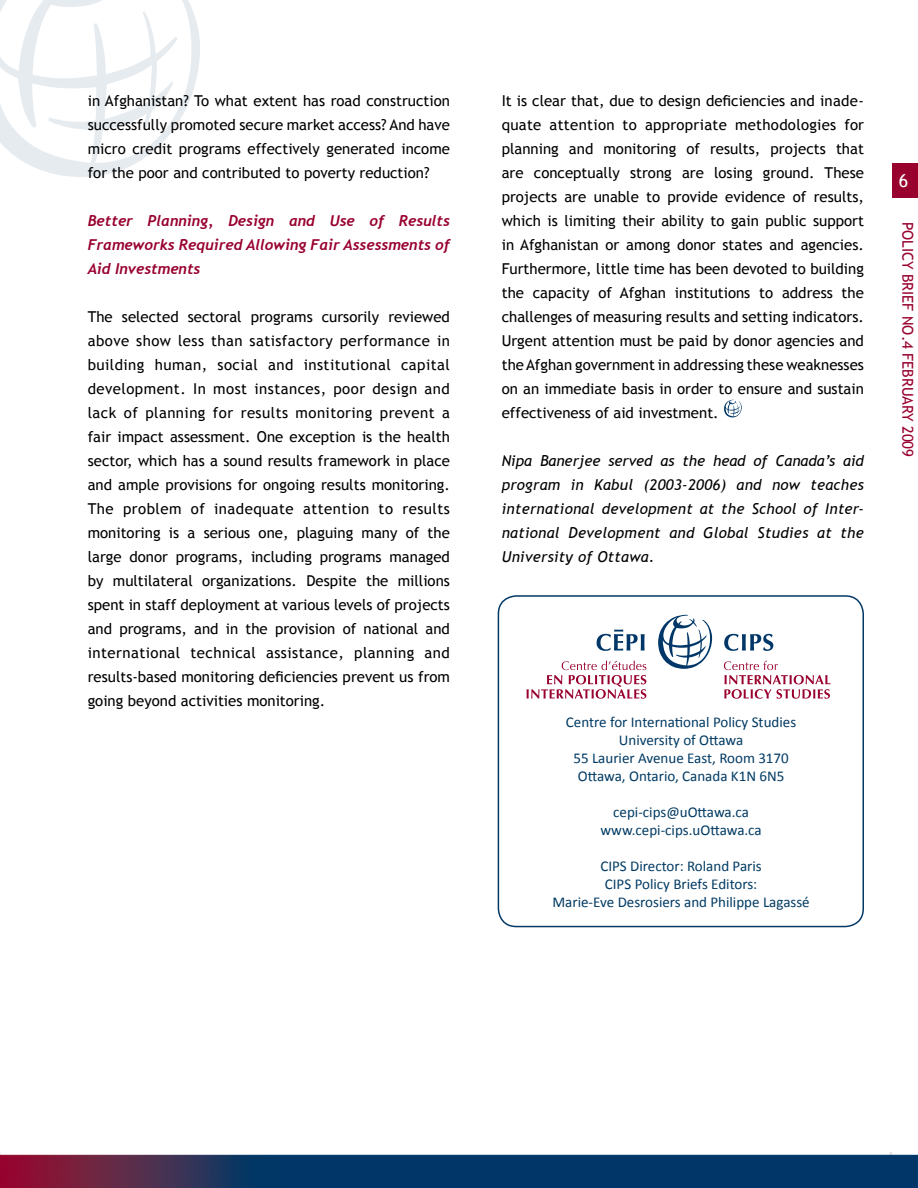
<style>
.page{position:relative;width:918px;height:1188px;background:#fff}
.page>*{position:absolute;margin:0;border:0;box-sizing:border-box;transform-origin:0 0}
.t1{font:18px "Trebuchet MS";color:#fff}
.t2{font:15px/24px "Trebuchet MS";color:#000;text-align:justify}
.t3{font:15px/18px "Calibri";color:#003a63;text-align:center}
.t4{font:italic 15px/24px "Trebuchet MS";letter-spacing:.02em;color:#000;text-align:justify}
.t5{font:italic 700 15px/24px "Trebuchet";color:#98002e;text-align:justify}
.t6{font:15px "Trebuchet MS";color:#98002e}
</style>
<div class="page">
<div style="left:892px;top:163px;width:26px;height:34px;background:#98002e"></div>
<svg style="left:0;top:0;width:200px;height:177px"></svg>
<img style="left:0;top:1152px;width:918px;height:36px">
<svg style="left:724px;top:400px;width:18px;height:17px"></svg>
<div style="left:498px;top:595px;width:366px;height:332px;border:2px solid #003868;border-radius:18px"></div>
<svg style="left:503px;top:595px;width:353px;height:104px"></svg>
<p class="t2" style="left:88px;top:88px;width:364px">in Afghanistan? To what extent has road construction successfully promoted secure market access? And have micro credit programs effectively generated income for the poor and contributed to poverty reduction?</p>
<p class="t5" style="left:88px;top:208px;width:364px">Better Planning, Design and Use of Results Frameworks Required Allowing Fair Assessments of Aid Investments</p>
<p class="t2" style="left:88px;top:304px;width:364px">The selected sectoral programs cursorily reviewed above show less than satisfactory performance in building human, social and institutional capital development. In most instances, poor design and lack of planning for results monitoring prevent a fair impact assessment. One exception is the health sector, which has a sound results framework in place and ample provisions for ongoing results monitoring.<br>The problem of inadequate attention to results monitoring is a serious one, plaguing many of the large donor programs, including programs managed by multilateral organizations. Despite the millions spent in staff deployment at various levels of projects and programs, and in the provision of national and international technical assistance, planning and results-based monitoring deficiencies prevent us from going beyond activities monitoring.</p>
<p class="t2" style="left:502px;top:88px;width:364px">It is clear that, due to design deficiencies and inade&shy;quate attention to appropriate methodologies for planning and monitoring of results, projects that are conceptually strong are losing ground. These projects are unable to provide evidence of results, which is limiting their ability to gain public support in Afghanistan or among donor states and agencies.<br>Furthermore, little time has been devoted to building the capacity of Afghan institutions to address the challenges of measuring results and setting indicators.<br>Urgent attention must be paid by donor agencies and the Afghan government in addressing these weaknesses on an immediate basis in order to ensure and sustain effectiveness of aid investment.</p>
<p class="t4" style="left:502px;top:448px;width:364px">Nipa Banerjee served as the head of Canada’s aid program in Kabul (2003-2006) and now teaches international development at the School of Inter&shy;national Development and Global Studies at the University of Ottawa.</p>
<p class="t1" style="left:899px;top:170px;width:11px">6</p>
<p class="t6" style="left:917px;top:222px;width:237px;rotate:90deg">POLICY BRIEF NO.4 FEBRUARY 2009</p>
<p class="t3" style="left:566px;top:712px;width:232px">Centre for International Policy Studies<br>University of Ottawa<br>55 Laurier Avenue East, Room 3170<br>Ottawa, Ontario, Canada K1N 6N5</p>
<p class="t3" style="left:600px;top:802px;width:163px">cepi-cips@uOttawa.ca www.cepi-cips.uOttawa.ca</p>
<p class="t3" style="left:553px;top:856px;width:259px">CIPS Director: Roland Paris<br>CIPS Policy Briefs Editors:<br>Marie-Eve Desrosiers and Philippe Lagassé</p>
</div>
